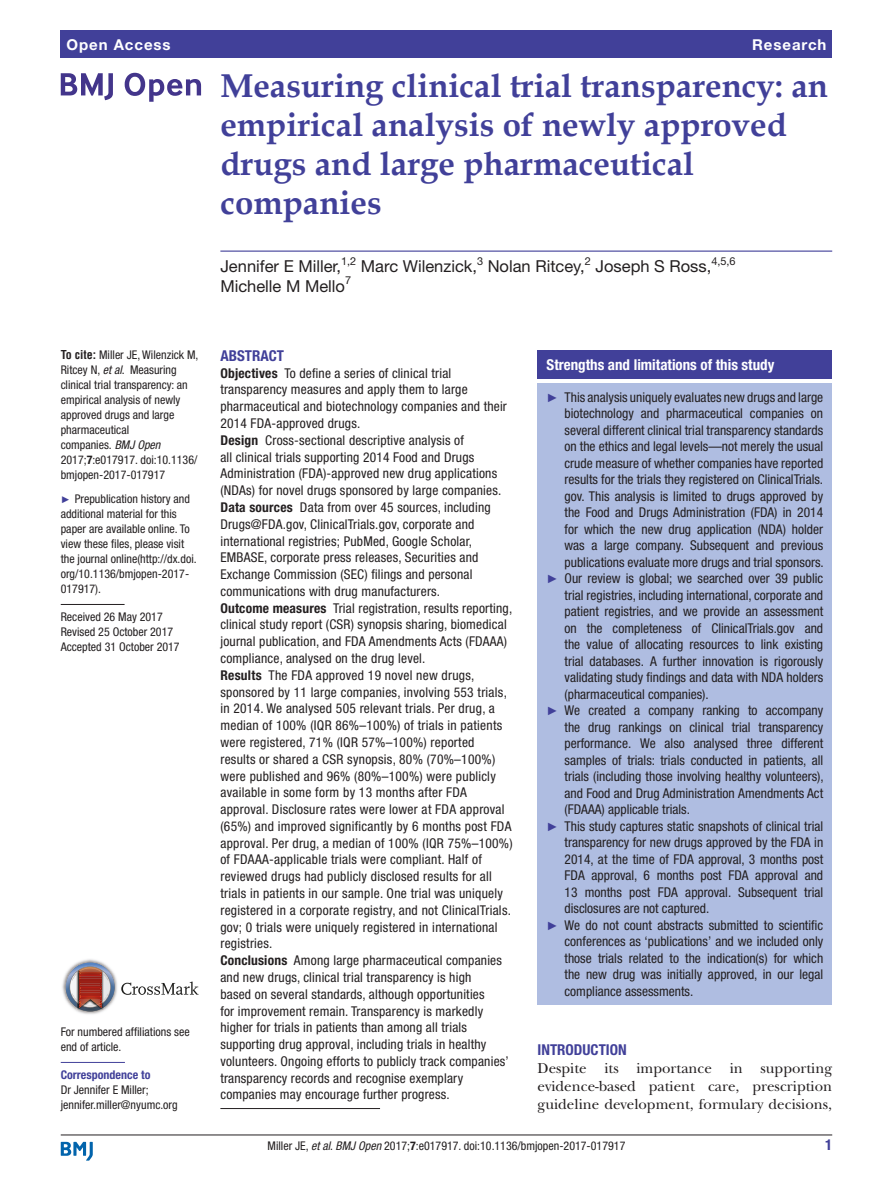
<style>
.page{position:relative;width:893px;height:1191px;background:#fff}
.page>*{position:absolute;margin:0;border:0;box-sizing:border-box;transform-origin:0 0}
.t1{font:700 33px/39px "Book Antiqua";color:#414099}
.t2{font:16.5px "Helvetica Neue LT Std";color:#231f20}
.t3{font:15px/18px "New Baskerville";color:#231f20;text-align:justify}
.t4{font:700 condensed 15px "Helvetica Neue LT Std";color:#fff}
.t5{font:700 condensed 15px "Helvetica Neue LT Std";color:#414099}
.t6{font:700 15px "Helvetica Neue LT Std";letter-spacing:.065em;color:#fff}
.t7{font:condensed 13.5px/16.8px "Helvetica Neue LT Std";letter-spacing:.015em;color:#231f20}
.t8{font:condensed 12px/15px "Helvetica Neue LT Std";color:#231f20}
.t9{font:700 condensed 12px "Helvetica Neue LT Std";color:#414099}
.t10{font:10.95px "Helvetica Neue LT Std";color:#231f20}
.s1{font-family:"Helvetica LT Std";font-weight:700}
.s2{font-style:italic}
.s3{font-weight:700}
.s4{font-family:"Arial";font-stretch:normal;font-size:9.75px;color:#414099}
.s5{font-family:"Arial";font-stretch:normal;font-size:12px;color:#414099}
</style>
<div class="page">
<hr style="left:61px;top:1134px;width:771px;height:1px;background:#231f20">
<svg style="left:61px;top:1141px;width:32px;height:19px"></svg>
<div style="left:61px;top:31px;width:771px;height:27px;background:#414099"></div>
<hr style="left:220px;top:250px;width:612px;height:2px;background:#414099">
<hr style="left:61px;top:604px;width:64px;height:1px;background:#231f20">
<hr style="left:61px;top:1062px;width:64px;height:1px;background:#414099">
<svg style="left:61px;top:73px;width:52px;height:27px"></svg>
<svg style="left:125px;top:73px;width:76px;height:29px"></svg>
<img style="left:62px;top:959px;width:55px;height:55px">
<svg style="left:66px;top:962px;width:49px;height:49px;background:#a78689"></svg>
<svg style="left:121px;top:981px;width:78px;height:13px"></svg>
<hr style="left:220px;top:1108px;width:160px;height:1px;background:#231f20">
<div style="left:538px;top:350px;width:294px;height:29px;background:#414099"></div>
<div style="left:538px;top:383px;width:294px;height:621px;background:#afbde1"></div>
<p class="t6" style="left:66px;top:35px;width:106px">Open Access</p>
<p class="t6" style="left:752px;top:35px;width:76px">Research</p>
<h1 class="t1" style="left:220px;top:66px;width:609px">Measuring clinical trial transparency: an empirical analysis of newly approved drugs and large pharmaceutical companies</h1>
<p class="t2" style="left:220px;top:257px;width:122px">Jennifer E Miller,</p>
<p class="t10" style="left:341px;top:254px;width:17px">1,2</p>
<p class="t2" style="left:361px;top:257px;width:118px">Marc Wilenzick,</p>
<p class="t10" style="left:477px;top:254px;width:8px">3</p>
<p class="t2" style="left:488px;top:257px;width:99px">Nolan Ritcey,</p>
<p class="t10" style="left:585px;top:254px;width:8px">2</p>
<p class="t2" style="left:595px;top:257px;width:117px">Joseph S Ross,</p>
<p class="t10" style="left:711px;top:254px;width:26px">4,5,6</p>
<p class="t2" style="left:220px;top:276px;width:126px">Michelle M Mello</p>
<p class="t10" style="left:345px;top:274px;width:8px">7</p>
<p class="t8" style="left:61px;top:347px;width:139px"><span class="s1">To cite:</span> Miller JE, Wilenzick M,<br>Ritcey N, <span class="s2">et al</span>. Measuring clinical trial transparency: an empirical analysis of newly approved drugs and large pharmaceutical<br>companies. <span class="s2">BMJ Open<br></span>2017;<span class="s3">7</span>:e017917. doi:10.1136/ bmjopen-2017-017917</p>
<p class="t8" style="left:61px;top:491px;width:137px"><span class="s4">►</span> Prepublication history and additional material for this paper are available online. To view these files, please visit the journal online(http://dx.doi. org/10.1136/bmjopen-2017-<br>017917).</p>
<p class="t8" style="left:61px;top:609px;width:120px">Received 26 May 2017<br>Revised 25 October 2017<br>Accepted 31 October 2017</p>
<p class="t8" style="left:61px;top:1024px;width:130px">For numbered affiliations see end of article.</p>
<p class="t9" style="left:61px;top:1067px;width:91px">Correspondence to</p>
<p class="t8" style="left:61px;top:1082px;width:118px">Dr Jennifer E Miller; jennifer.miller@nyumc.org</p>
<p class="t5" style="left:220px;top:346px;width:65px">Abstract</p>
<p class="t7" style="left:220px;top:364px;width:294px"><span class="s3">Objectives</span> To define a series of clinical trial transparency measures and apply them to large pharmaceutical and biotechnology companies and their 2014 FDA-approved drugs.<br><span class="s3">Design</span> Cross-sectional descriptive analysis of<br>all clinical trials supporting 2014 Food and Drugs Administration (FDA)-approved new drug applications (NDAs) for novel drugs sponsored by large companies.<br><span class="s3">Data sources</span> Data from over 45 sources, including Drugs@FDA.gov, ClinicalTrials.gov, corporate and international registries; PubMed, Google Scholar, EMBASE, corporate press releases, Securities and Exchange Commission (SEC) filings and personal communications with drug manufacturers.<br><span class="s3">Outcome measures</span> Trial registration, results reporting, clinical study report (CSR) synopsis sharing, biomedical journal publication, and FDA Amendments Acts (FDAAA) compliance, analysed on the drug level.<br><span class="s3">Results</span> The FDA approved 19 novel new drugs, sponsored by 11 large companies, involving 553 trials, in 2014. We analysed 505 relevant trials. Per drug, a median of 100% (IQR 86%–100%) of trials in patients were registered, 71% (IQR 57%–100%) reported results or shared a CSR synopsis, 80% (70%–100%) were published and 96% (80%–100%) were publicly available in some form by 13 months after FDA approval. Disclosure rates were lower at FDA approval (65%) and improved significantly by 6 months post FDA approval. Per drug, a median of 100% (IQR 75%–100%) of FDAAA-applicable trials were compliant. Half of reviewed drugs had publicly disclosed results for all trials in patients in our sample. One trial was uniquely registered in a corporate registry, and not ClinicalTrials. gov; 0 trials were uniquely registered in international registries.<br><span class="s3">Conclusions</span> Among large pharmaceutical companies and new drugs, clinical trial transparency is high<br>based on several standards, although opportunities<br>for improvement remain. Transparency is markedly higher for trials in patients than among all trials supporting drug approval, including trials in healthy volunteers. Ongoing efforts to publicly track companies’ transparency records and recognise exemplary companies may encourage further progress.</p>
<p class="t4" style="left:547px;top:355px;width:229px">Strengths and limitations of this study</p>
<p class="t7" style="left:547px;top:388px;width:278px"><span class="s5">►</span> This analysis uniquely evaluates new drugs and large</p>
<p class="t7" style="left:565px;top:405px;width:260px">biotechnology and pharmaceutical companies on</p>
<p class="t7" style="left:565px;top:421px;width:260px">several different clinical trial transparency standards</p>
<p class="t7" style="left:565px;top:438px;width:260px">on the ethics and legal levels—not merely the usual</p>
<p class="t7" style="left:565px;top:454px;width:260px">crude measure of whether companies have reported</p>
<p class="t7" style="left:565px;top:471px;width:260px">results for the trials they registered on ClinicalTrials.</p>
<p class="t7" style="left:565px;top:487px;width:260px">gov. This analysis is limited to drugs approved by</p>
<p class="t7" style="left:565px;top:504px;width:260px">the Food and Drugs Administration (FDA) in 2014</p>
<p class="t7" style="left:565px;top:520px;width:260px">for which the new drug application (NDA) holder</p>
<p class="t7" style="left:565px;top:537px;width:260px">was a large company. Subsequent and previous</p>
<p class="t7" style="left:565px;top:553px;width:261px">publications evaluate more drugs and trial sponsors.</p>
<p class="t7" style="left:547px;top:570px;width:278px"><span class="s5">►</span> Our review is global; we searched over 39 public</p>
<p class="t7" style="left:565px;top:586px;width:260px">trial registries, including international, corporate and</p>
<p class="t7" style="left:565px;top:603px;width:260px">patient registries, and we provide an assessment</p>
<p class="t7" style="left:565px;top:619px;width:260px">on the completeness of ClinicalTrials.gov and</p>
<p class="t7" style="left:565px;top:636px;width:260px">the value of allocating resources to link existing</p>
<p class="t7" style="left:565px;top:652px;width:260px">trial databases. A further innovation is rigorously</p>
<p class="t7" style="left:565px;top:669px;width:260px">validating study findings and data with NDA holders</p>
<p class="t7" style="left:565px;top:685px;width:146px">(pharmaceutical companies).</p>
<p class="t7" style="left:547px;top:702px;width:278px"><span class="s5">►</span> We created a company ranking to accompany</p>
<p class="t7" style="left:565px;top:718px;width:260px">the drug rankings on clinical trial transparency</p>
<p class="t7" style="left:565px;top:735px;width:260px">performance. We also analysed three different</p>
<p class="t7" style="left:565px;top:751px;width:260px">samples of trials: trials conducted in patients, all</p>
<p class="t7" style="left:565px;top:768px;width:261px">trials (including those involving healthy volunteers),</p>
<p class="t7" style="left:565px;top:784px;width:260px">and Food and Drug Administration Amendments Act</p>
<p class="t7" style="left:565px;top:801px;width:127px">(FDAAA) applicable trials.</p>
<p class="t7" style="left:547px;top:817px;width:278px"><span class="s5">►</span> This study captures static snapshots of clinical trial</p>
<p class="t7" style="left:565px;top:834px;width:260px">transparency for new drugs approved by the FDA in</p>
<p class="t7" style="left:565px;top:850px;width:260px">2014, at the time of FDA approval, 3 months post</p>
<p class="t7" style="left:565px;top:867px;width:260px">FDA approval, 6 months post FDA approval and</p>
<p class="t7" style="left:565px;top:883px;width:260px">13 months post FDA approval. Subsequent trial</p>
<p class="t7" style="left:565px;top:900px;width:146px">disclosures are not captured.</p>
<p class="t7" style="left:547px;top:916px;width:278px"><span class="s5">►</span> We do not count abstracts submitted to scientific</p>
<p class="t7" style="left:565px;top:933px;width:260px">conferences as ‘publications’ and we included only</p>
<p class="t7" style="left:565px;top:949px;width:260px">those trials related to the indication(s) for which</p>
<p class="t7" style="left:565px;top:966px;width:260px">the new drug was initially approved, in our legal</p>
<p class="t7" style="left:565px;top:982px;width:130px">compliance assessments.</p>
<p class="t5" style="left:538px;top:1041px;width:91px">Introduction</p>
<p class="t3" style="left:538px;top:1059px;width:296px">Despite its importance in supporting evidence-based patient care, prescription guideline development, formulary decisions,</p>
<p class="t8" style="left:268px;top:1137px;width:359px">Miller JE, <span class="s2">et al</span>. <span class="s2">BMJ Open</span> 2017;<span class="s3">7</span>:e017917. doi:10.1136/bmjopen-2017-017917</p>
<p class="t5" style="left:825px;top:1135px;width:9px">1</p>
</div>
